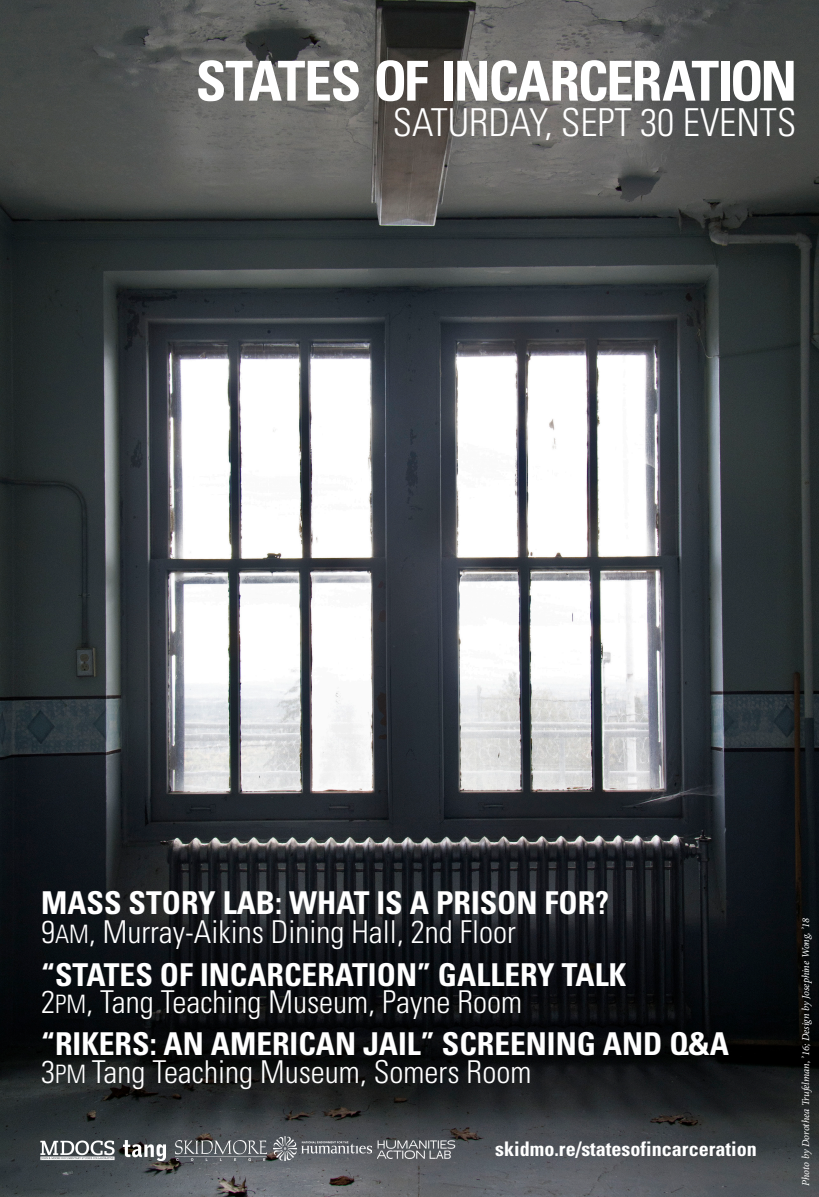
<style>
.page{position:relative;width:819px;height:1197px;background:#fff}
.page>*{position:absolute;margin:0;border:0;box-sizing:border-box;transform-origin:0 0}
.t1{font:700 condensed 55.12px "Univers LT";letter-spacing:-.04em;color:#fff}
.t2{font:300 condensed 38.5px "Univers LT";color:#fff}
.t3{font:700 condensed 31.5px/27.3px "Univers LT";color:#fff}
.t4{font:300 condensed 31.5px/29.1px "Univers LT";color:#fff}
.t5{font:700 condensed 20.12px "Univers LT";color:#fff}
.t6{font:italic 10.5px "Minion Pro";letter-spacing:-.01em;color:#fff}
.s1{font-weight:700}
.s2{font-size:25.38px}
.s3{font-weight:300}
.s4{font-weight:300;font-size:25.38px}
</style>
<div class="page">
<img style="left:0;top:0;width:819px;height:1197px">
<img style="left:36px;top:1138px;width:85px;height:36px">
<img style="left:273px;top:1137px;width:98px;height:24px">
<img style="left:176px;top:1141px;width:91px;height:19px">
<img style="left:123px;top:1141px;width:42px;height:20px">
<img style="left:378px;top:1141px;width:79px;height:18px">
<p class="t1" style="left:196px;top:47px;width:603px">STATES OF INCARCERATION</p>
<p class="t2" style="left:393px;top:99px;width:405px">SATURDAY, SEPT 30 EVENTS</p>
<p class="t4" style="left:41px;top:889px;width:570px"><span class="s1">MASS STORY LAB: WHAT IS A PRISON FOR?<br></span>9<span class="s2">AM</span>, Murray-Aikins Dining Hall, 2nd Floor</p>
<p class="t3" style="left:41px;top:961px;width:587px">“STATES OF INCARCERATION” GALLERY TALK<br><span class="s3">2</span><span class="s4">PM</span><span class="s3">, Tang Teaching Museum, Payne Room</span></p>
<p class="t3" style="left:41px;top:1030px;width:689px">“RIKERS: AN AMERICAN JAIL” SCREENING AND Q&amp;A<br><span class="s3">3</span><span class="s4">PM</span> <span class="s3">Tang Teaching Museum, Somers Room</span></p>
<p class="t5" style="left:495px;top:1137px;width:263px">skidmo.re/statesofincarceration</p>
<p class="t6" style="left:799px;top:1186px;width:269px;rotate:-90deg">Photo by Dorothea Trufelman, ’16; Design by Josephine Wong, ’18</p>
</div>
